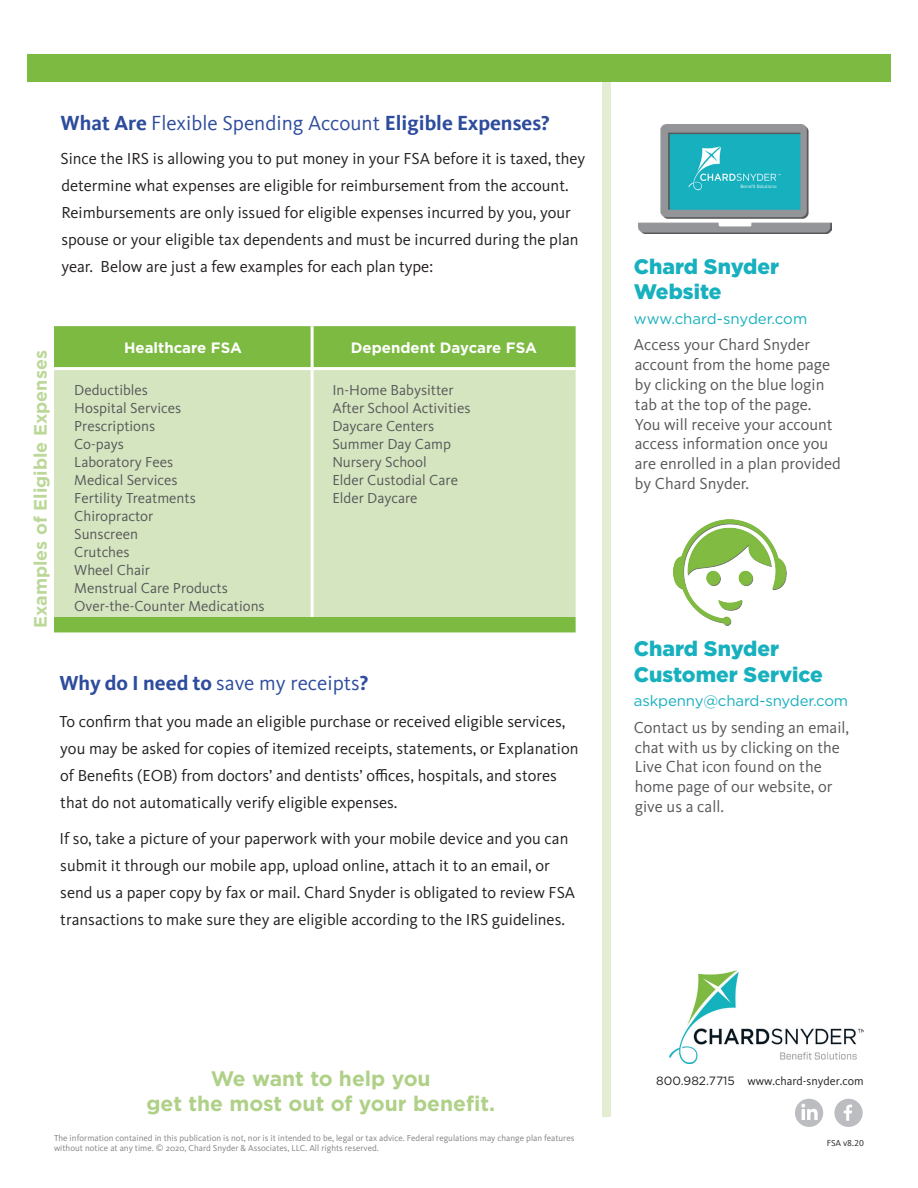
<style>
.page{position:relative;width:918px;height:1188px;background:#fff}
.page>*{position:absolute;margin:0;border:0;box-sizing:border-box;transform-origin:0 0}
.t1{font:700 21px "Kievit Offc";color:#2e4c9e}
.Green_Headline_2{font:900 21px/25.2px "Gotham";color:#17b0be}
.t2{font:700 21px/25.2px "Gotham";color:#afd087;text-align:center}
.Text{font:21px "Kievit OT";color:#2e4c9e}
.t3{font:700 18px "Gotham";color:#bcd899}
.Text-2{font:16.5px/27px "Kievit OT";color:#231f20}
.Text-3{font:16.5px/19.8px "Kievit OT";color:#57585a}
.t4{font:15px "Kievit OT";color:#57585a}
.Green_Headline_2-2{font:15px "Gotham";letter-spacing:-.01em;color:#17b0be}
.t5{font:700 15px "Gotham";color:#fff}
.t6{font:12px "Kievit OT";color:#231f20}
.Text_notes{font:9px/10.5px "Kievit OT";color:#808285}
.t7{font:9px "Kievit Offc";color:#1f1f1e}
.s1{font-weight:400}
.s2{font-weight:700}
.s3{font-family:"Gotham"}
</style>
<div class="page">
<div style="left:834px;top:1099px;width:29px;height:28px;background:#bcbdc0;border-radius:50%"></div>
<svg style="left:844px;top:1105px;width:8px;height:16px"></svg>
<div style="left:795px;top:1099px;width:28px;height:28px;background:#bcbdc0;border-radius:50%"></div>
<svg style="left:801px;top:1104px;width:17px;height:16px"></svg>
<img style="left:669px;top:970px;width:195px;height:93px">
<div style="left:602px;top:65px;width:8px;height:1052px;background:#e2edd3"></div>
<div style="left:27px;top:54px;width:864px;height:28px;background:#7dba42"></div>
<img style="left:638px;top:124px;width:193px;height:110px">
<img style="left:673px;top:519px;width:114px;height:106px">
<div style="left:54px;top:326px;width:522px;height:306px;background:#7dba42"></div>
<div style="left:54px;top:370px;width:522px;height:247px;background:#d5e5bf"></div>
<hr style="left:311px;top:370px;width:3px;height:247px;background:#fff">
<hr style="left:311px;top:326px;width:3px;height:41px;background:#fff">
<hr style="left:54px;top:367px;width:258px;height:3px;background:#fff">
<hr style="left:312px;top:367px;width:264px;height:3px;background:#fff">
<p class="t1" style="left:60px;top:111px;width:491px">What Are <span class="s1">Flexible Spending Account</span> Eligible Expenses?</p>
<p class="Text-2" style="left:60px;top:145px;width:526px">Since the IRS is allowing you to put money in your FSA before it is taxed, they determine what expenses are eligible for reimbursement from the account.<br>Reimbursements are only issued for eligible expenses incurred by you, your spouse or your eligible tax dependents and must be incurred during the plan year. Below are just a few examples for each plan type:</p>
<p class="t3" style="left:28px;top:628px;width:279px;rotate:-90deg">Examples of Eligible Expenses</p>
<p class="t5" style="left:124px;top:338px;width:119px">Healthcare FSA</p>
<p class="t5" style="left:351px;top:338px;width:188px">Dependent Daycare FSA</p>
<p class="t4" style="left:74px;top:381px;width:75px">Deductibles</p>
<p class="t4" style="left:74px;top:399px;width:108px">Hospital Services</p>
<p class="t4" style="left:74px;top:417px;width:83px">Prescriptions</p>
<p class="t4" style="left:74px;top:435px;width:51px">Co-pays</p>
<p class="t4" style="left:74px;top:453px;width:100px">Laboratory Fees</p>
<p class="t4" style="left:74px;top:471px;width:105px">Medical Services</p>
<p class="t4" style="left:74px;top:489px;width:123px">Fertility Treatments</p>
<p class="t4" style="left:74px;top:507px;width:81px">Chiropractor</p>
<p class="t4" style="left:74px;top:525px;width:65px">Sunscreen</p>
<p class="t4" style="left:74px;top:543px;width:57px">Crutches</p>
<p class="t4" style="left:74px;top:561px;width:77px">Wheel Chair</p>
<p class="t4" style="left:74px;top:579px;width:155px">Menstrual Care Products</p>
<p class="t4" style="left:74px;top:597px;width:192px">Over-the-Counter Medications</p>
<p class="t4" style="left:332px;top:381px;width:123px">In-Home Babysitter</p>
<p class="t4" style="left:332px;top:399px;width:140px">After School Activities</p>
<p class="t4" style="left:332px;top:417px;width:103px">Daycare Centers</p>
<p class="t4" style="left:332px;top:435px;width:120px">Summer Day Camp</p>
<p class="t4" style="left:332px;top:453px;width:96px">Nursery School</p>
<p class="t4" style="left:332px;top:471px;width:127px">Elder Custodial Care</p>
<p class="t4" style="left:332px;top:489px;width:87px">Elder Daycare</p>
<p class="Text" style="left:59px;top:670px;width:311px"><span class="s2">Why do I need to</span> save my receipts<span class="s2">?</span></p>
<p class="Text-2" style="left:59px;top:707px;width:521px">To confirm that you made an eligible purchase or received eligible services, you may be asked for copies of itemized receipts, statements, or Explanation of Benefits (EOB) from doctors’ and dentists’ offices, hospitals, and stores that do not automatically verify eligible expenses.</p>
<p class="Text-2" style="left:59px;top:825px;width:517px">If so, take a picture of your paperwork with your mobile device and you can submit it through our mobile app, upload online, attach it to an email, or send us a paper copy by fax or mail. Chard Snyder is obligated to review FSA transactions to make sure they are eligible according to the IRS guidelines.</p>
<p class="Green_Headline_2" style="left:634px;top:254px;width:147px">Chard Snyder<br>Website</p>
<p class="Green_Headline_2-2" style="left:634px;top:309px;width:175px">www.chard-snyder.com</p>
<p class="Text-3" style="left:634px;top:335px;width:208px">Access your Chard Snyder account from the home page by clicking on the blue login tab at the top of the page.<br>You will receive your account access information once you are enrolled in a plan provided by Chard Snyder.</p>
<p class="Green_Headline_2" style="left:634px;top:636px;width:190px">Chard Snyder<br>Customer Service</p>
<p class="Green_Headline_2-2" style="left:634px;top:691px;width:216px">askpenny@chard-snyder.com</p>
<p class="Text-3" style="left:634px;top:717px;width:217px">Contact us by sending an email, chat with us by clicking on the<br>Live Chat icon found on the home page of our website, or give us a call.</p>
<p class="t2" style="left:146px;top:1066px;width:350px">We want to help you<br>get the most out of your benefit.</p>
<p class="Text_notes" style="left:54px;top:1132px;width:522px">The information contained in this publication is not, nor is it intended to be, legal or tax advice. Federal regulations may change plan features without notice at any time. © 2020, Chard Snyder &amp; Associates, LLC. All rights reserved.</p>
<p class="t6" style="left:656px;top:1073px;width:209px"><span class="s3">800.982.7715</span> www.chard-snyder.com</p>
<p class="t7" style="left:827px;top:1138px;width:39px">FSA v8.20</p>
</div>
